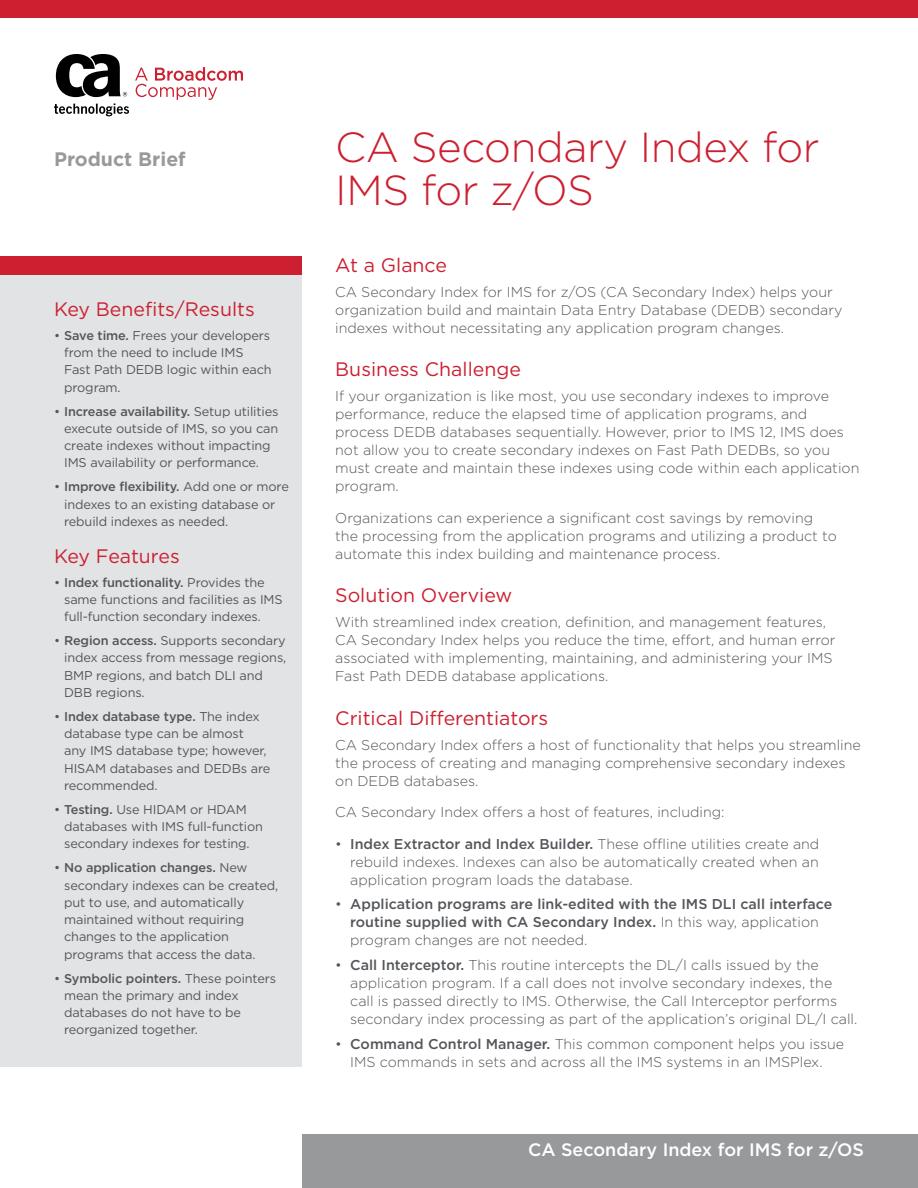
<style>
.page{position:relative;width:918px;height:1188px;background:#fff}
.page>*{position:absolute;margin:0;border:0;box-sizing:border-box;transform-origin:0 0}
.Cover_Main_Title{font:300 42px/43.5px "Gotham";letter-spacing:-.01em;color:#cc2031}
.Body_Head{font:19.5px "Gotham";color:#cc2031}
.t1{font:700 19.5px "Gotham";color:#97999b}
.t2{font:500 18px "Gotham";color:#fff}
.Body_Text{font:300 14.25px/18px "Gotham";color:#53565a}
.t3{font:500 14.25px/18px "Gotham";color:#53565a}
.t4{font:12.75px/17.2px "Gotham";letter-spacing:-.01em;color:#53565a}
.s1{font-weight:500}
.s2{font-weight:300}
</style>
<div class="page">
<div style="left:0;top:0;width:918px;height:18px;background:#cc2031"></div>
<div style="left:302px;top:1134px;width:616px;height:54px;background:#97999b"></div>
<svg style="left:135px;top:67px;width:108px;height:33px"></svg>
<svg style="left:54px;top:54px;width:75px;height:62px"></svg>
<div style="left:0;top:256px;width:302px;height:811px;background:#e2e3e4"></div>
<div style="left:0;top:256px;width:302px;height:19px;background:#cc2031"></div>
<h2 class="t1" style="left:54px;top:146px;width:133px">Product Brief</h2>
<p class="Body_Head" style="left:54px;top:296px;width:202px">Key Benefits/Results</p>
<p class="t4" style="left:64px;top:326px;width:209px;text-indent:-10px">• <span class="s1">Save time.</span> Frees your developers from the need to include IMS<br>Fast Path DEDB logic within each program.</p>
<p class="t4" style="left:64px;top:402px;width:216px;text-indent:-10px">• <span class="s1">Increase availability.</span> Setup utilities execute outside of IMS, so you can create indexes without impacting IMS availability or performance.</p>
<p class="t4" style="left:64px;top:478px;width:226px;text-indent:-10px">• <span class="s1">Improve flexibility.</span> Add one or more indexes to an existing database or rebuild indexes as needed.</p>
<p class="Body_Head" style="left:54px;top:543px;width:127px">Key Features</p>
<p class="t4" style="left:64px;top:573px;width:220px;text-indent:-10px">• <span class="s1">Index functionality.</span> Provides the same functions and facilities as IMS full-function secondary indexes.</p>
<p class="t4" style="left:64px;top:632px;width:224px;text-indent:-10px">• <span class="s1">Region access.</span> Supports secondary index access from message regions,<br>BMP regions, and batch DLI and<br>DBB regions.</p>
<p class="t4" style="left:64px;top:708px;width:208px;text-indent:-10px">• <span class="s1">Index database type.</span> The index database type can be almost<br>any IMS database type; however,<br>HISAM databases and DEDBs are recommended.</p>
<p class="t4" style="left:64px;top:801px;width:200px;text-indent:-10px">• <span class="s1">Testing.</span> Use HIDAM or HDAM databases with IMS full-function secondary indexes for testing.</p>
<p class="t4" style="left:64px;top:859px;width:216px;text-indent:-10px">• <span class="s1">No application changes.</span> New secondary indexes can be created, put to use, and automatically maintained without requiring changes to the application programs that access the data.</p>
<p class="t4" style="left:64px;top:969px;width:214px;text-indent:-10px">• <span class="s1">Symbolic pointers.</span> These pointers mean the primary and index databases do not have to be reorganized together.</p>
<p class="Cover_Main_Title" style="left:335px;top:124px;width:486px">CA Secondary Index for<br>IMS for z/OS</p>
<p class="Body_Head" style="left:335px;top:253px;width:113px">At a Glance</p>
<p class="Body_Text" style="left:335px;top:282px;width:509px">CA Secondary Index for IMS for z/OS (CA Secondary Index) helps your organization build and maintain Data Entry Database (DEDB) secondary indexes without necessitating any application program changes.</p>
<p class="Body_Head" style="left:335px;top:357px;width:187px">Business Challenge</p>
<p class="Body_Text" style="left:335px;top:387px;width:526px">If your organization is like most, you use secondary indexes to improve performance, reduce the elapsed time of application programs, and process DEDB databases sequentially. However, prior to IMS 12, IMS does not allow you to create secondary indexes on Fast Path DEDBs, so you must create and maintain these indexes using code within each application program.</p>
<p class="Body_Text" style="left:335px;top:508px;width:503px">Organizations can experience a significant cost savings by removing the processing from the application programs and utilizing a product to automate this index building and maintenance process.</p>
<p class="Body_Head" style="left:335px;top:583px;width:178px">Solution Overview</p>
<p class="Body_Text" style="left:335px;top:613px;width:502px">With streamlined index creation, definition, and management features, CA Secondary Index helps you reduce the time, effort, and human error associated with implementing, maintaining, and administering your IMS Fast Path DEDB database applications.</p>
<p class="Body_Head" style="left:335px;top:705px;width:214px">Critical Differentiators</p>
<p class="Body_Text" style="left:335px;top:735px;width:527px">CA Secondary Index offers a host of functionality that helps you streamline the process of creating and managing comprehensive secondary indexes on DEDB databases.</p>
<p class="Body_Text" style="left:335px;top:803px;width:391px">CA Secondary Index offers a host of features, including:</p>
<p class="Body_Text" style="left:350px;top:834px;width:471px;text-align:justify;text-indent:-15px">• <span class="s1">Index Extractor and Index Builder.</span> These offline utilities create and rebuild indexes. Indexes can also be automatically created when an application program loads the database.</p>
<p class="t3" style="left:350px;top:895px;width:484px;text-indent:-15px"><span class="s2">•</span> Application programs are link-edited with the IMS DLI call interface routine supplied with CA Secondary Index. <span class="s2">In this way, application program changes are not needed.</span></p>
<p class="Body_Text" style="left:350px;top:956px;width:509px;text-indent:-15px">• <span class="s1">Call Interceptor.</span> This routine intercepts the DL/I calls issued by the application program. If a call does not involve secondary indexes, the call is passed directly to IMS. Otherwise, the Call Interceptor performs secondary index processing as part of the application’s original DL/I call.</p>
<p class="Body_Text" style="left:335px;top:1034px;width:511px;text-align:center">• <span class="s1">Command Control Manager.</span> This common component helps you issue<br>IMS commands in sets and across all the IMS systems in an IMSPlex.</p>
<p class="t2" style="left:528px;top:1138px;width:337px">CA Secondary Index for IMS for z/OS</p>
</div>
